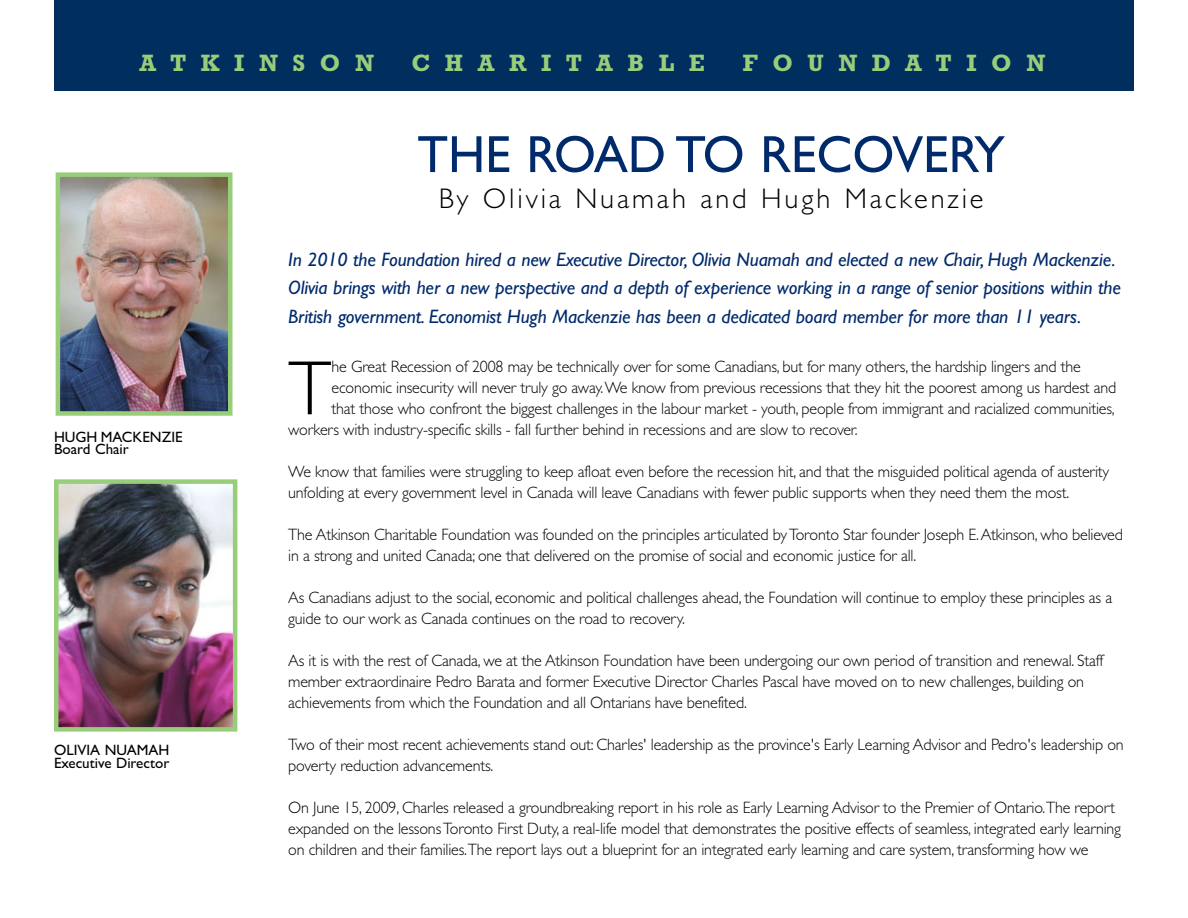
<style>
.page{position:relative;width:1188px;height:918px;background:#fff}
.page>*{position:absolute;margin:0;border:0;box-sizing:border-box;transform-origin:0 0}
.t1{font:300 77.25px "Gill Sans";color:#000}
.t2{font:52.5px "Gill Sans";color:#002a6c}
.t3{font:300 28.5px "Gill Sans";letter-spacing:.1em;color:#000}
.t4{font:700 24px "Rockwell";letter-spacing:.605em;color:#98cd79}
.t5{font:italic 19.5px/28.5px "Gill Sans";letter-spacing:-.01em;color:#002a6c}
.t6{font:300 16.5px/21px "Gill Sans";letter-spacing:-.01em;color:#000}
.t7{font:15px/12px "Gill Sans";color:#000}
</style>
<div class="page">
<img style="left:61px;top:177px;width:167px;height:234px">
<div style="left:56px;top:172px;width:177px;height:244px;border:4px solid #98cd79"></div>
<img style="left:59px;top:484px;width:173px;height:243px">
<div style="left:54px;top:479px;width:183px;height:253px;border:4px solid #98cd79"></div>
<div style="left:54px;top:0;width:1080px;height:90px;background:#002e5f"></div>
<h3 class="t4" style="left:140px;top:49px;width:236px">ATKINSON</h3>
<h3 class="t4" style="left:412px;top:49px;width:295px">CHARITABLE</h3>
<h3 class="t4" style="left:742px;top:49px;width:304px">FOUNDATION</h3>
<h2 class="t2" style="left:417px;top:123px;width:589px">THE ROAD TO RECOVERY</h2>
<h3 class="t3" style="left:439px;top:181px;width:546px">By Olivia Nuamah and Hugh Mackenzie</h3>
<p class="t7" style="left:54px;top:431px;width:130px">HUGH MACKENZIE<br>Board Chair</p>
<p class="t7" style="left:54px;top:743px;width:117px;line-height:13.5px">OLIVIA NUAMAH<br>Executive Director</p>
<p class="t5" style="left:288px;top:245px;width:834px">In 2010 the Foundation hired a new Executive Director, Olivia Nuamah and elected a new Chair, Hugh Mackenzie.<br>Olivia brings with her a new perspective and a depth of experience working in a range of senior positions within the<br>British government. Economist Hugh Mackenzie has been a dedicated board member for more than 11 years.</p>
<h1 class="t1" style="left:288px;top:342px;width:44px">T</h1>
<p class="t6" style="left:332px;top:356px;width:751px">he Great Recession of 2008 may be technically over for some Canadians, but for many others, the hardship lingers and the</p>
<p class="t6" style="left:332px;top:377px;width:786px">economic insecurity will never truly go away.We know from previous recessions that they hit the poorest among us hardest and</p>
<p class="t6" style="left:332px;top:398px;width:785px">that those who confront the biggest challenges in the labour market - youth, people from immigrant and racialized communities,</p>
<p class="t6" style="left:288px;top:419px;width:571px">workers with industry-specific skills - fall further behind in recessions and are slow to recover.</p>
<p class="t6" style="left:288px;top:461px;width:822px">We know that families were struggling to keep afloat even before the recession hit, and that the misguided political agenda of austerity unfolding at every government level in Canada will leave Canadians with fewer public supports when they need them the most.</p>
<p class="t6" style="left:288px;top:524px;width:836px">The Atkinson Charitable Foundation was founded on the principles articulated by Toronto Star founder Joseph E.Atkinson, who believed in a strong and united Canada; one that delivered on the promise of social and economic justice for all.</p>
<p class="t6" style="left:288px;top:587px;width:825px">As Canadians adjust to the social, economic and political challenges ahead, the Foundation will continue to employ these principles as a guide to our work as Canada continues on the road to recovery.</p>
<p class="t6" style="left:288px;top:650px;width:817px">As it is with the rest of Canada, we at the Atkinson Foundation have been undergoing our own period of transition and renewal. Staff member extraordinaire Pedro Barata and former Executive Director Charles Pascal have moved on to new challenges, building on achievements from which the Foundation and all Ontarians have benefited.</p>
<p class="t6" style="left:288px;top:734px;width:837px">Two of their most recent achievements stand out: Charles' leadership as the province's Early Learning Advisor and Pedro's leadership on poverty reduction advancements.</p>
<p class="t6" style="left:288px;top:797px;width:834px">On June 15, 2009, Charles released a groundbreaking report in his role as Early Learning Advisor to the Premier of Ontario.The report expanded on the lessons Toronto First Duty, a real-life model that demonstrates the positive effects of seamless, integrated early learning on children and their families.The report lays out a blueprint for an integrated early learning and care system, transforming how we</p>
</div>
